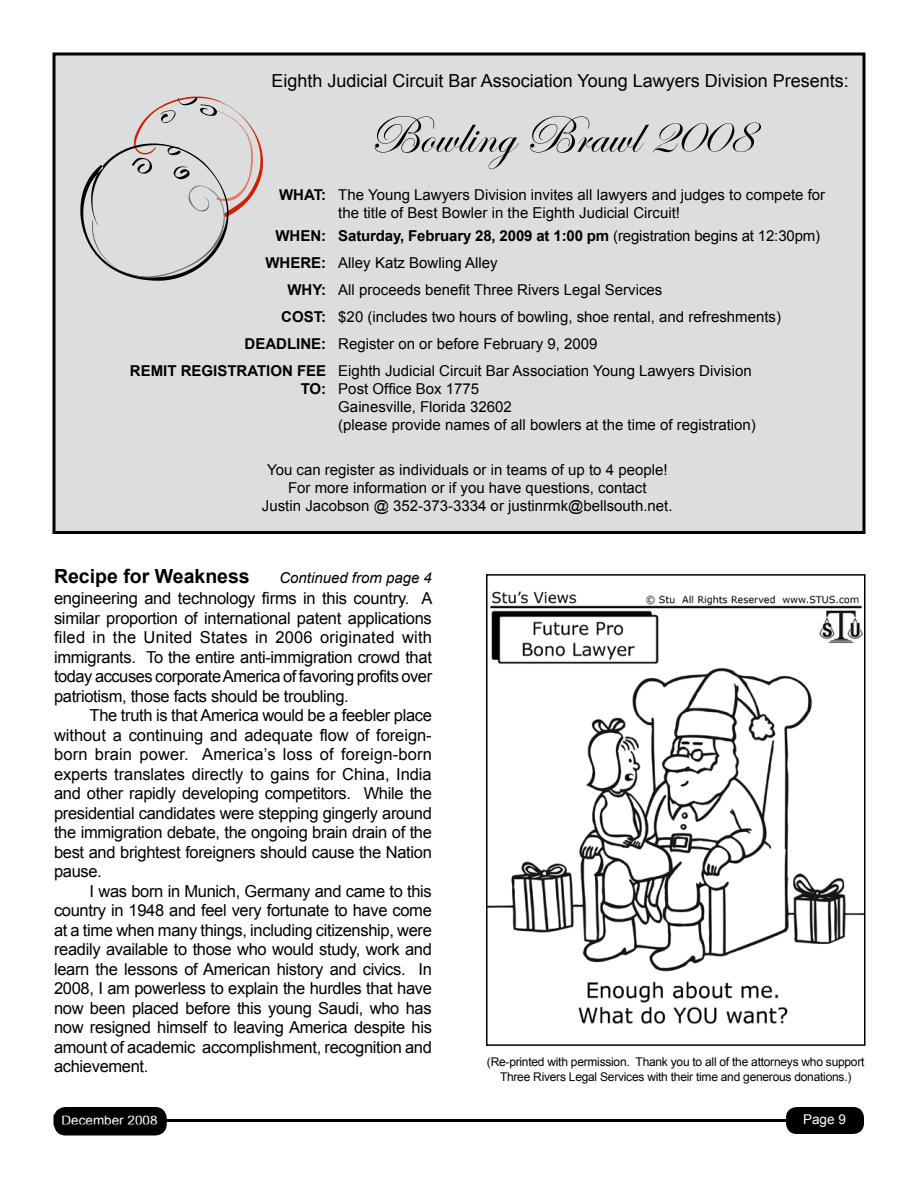
<style>
.page{position:relative;width:918px;height:1188px;background:#fff}
.page>*{position:absolute;margin:0;border:0;box-sizing:border-box;transform-origin:0 0}
.t1{font:54px "Edwardian Script ITC";color:#000}
.t2{font:700 19.5px "Arial";color:#000}
.t3{font:18px "Arial";color:#000}
.t4{font:16.5px/19.5px "Arial";letter-spacing:-.02em;color:#000;text-align:justify}
.t5{font:15px/18px "Arial";color:#000}
.t6{font:700 15px "Arial";letter-spacing:-.01em;color:#000}
.t7{font:italic 15px "Arial";color:#000}
.t8{font:13.5px "Arial";color:#fff}
.t9{font:12px/14.4px "Arial";letter-spacing:-.02em;color:#000;text-align:center}
.s1{font-weight:700}
.s2{font-weight:400}
</style>
<div class="page">
<div style="left:55px;top:1108px;width:111px;height:27px;background:#000;border-radius:11px"></div>
<div style="left:54px;top:1107px;width:113px;height:29px;border:2px solid #000;border-radius:11px"></div>
<div style="left:786px;top:1107px;width:78px;height:27px;background:#000;border-radius:11px"></div>
<hr style="left:81px;top:1119px;width:736px;height:3px;background:#000">
<img style="left:489px;top:591px;width:374px;height:433px">
<div style="left:486px;top:574px;width:380px;height:472px;border:2px solid #000"></div>
<div style="left:54px;top:54px;width:810px;height:478px;background:#dcddde"></div>
<div style="left:52px;top:52px;width:814px;height:482px;border:3px solid #000"></div>
<svg style="left:80px;top:97px;width:183px;height:184px"></svg>
<p class="t3" style="left:272px;top:69px;width:579px">Eighth Judicial Circuit Bar Association Young Lawyers Division Presents:</p>
<h1 class="t1" style="left:369px;top:105px;width:385px">Bowling Brawl 2008</h1>
<p class="t5" style="left:338px;top:186px;width:488px;text-indent:-59px"><span class="s1">WHAT:</span> The Young Lawyers Division invites all lawyers and judges to compete for the title of Best Bowler in the Eighth Judicial Circuit!</p>
<p class="t6" style="left:276px;top:226px;width:546px">WHEN: Saturday, February 28, 2009 at 1:00 pm <span class="s2">(registration begins at 12:30pm)</span></p>
<p class="t5" style="left:266px;top:254px;width:234px"><span class="s1">WHERE:</span> Alley Katz Bowling Alley</p>
<p class="t5" style="left:287px;top:281px;width:376px"><span class="s1">WHY:</span> All proceeds benefit Three Rivers Legal Services</p>
<p class="t5" style="left:281px;top:308px;width:501px"><span class="s1">COST:</span> $20 (includes two hours of bowling, shoe rental, and refreshments)</p>
<p class="t5" style="left:245px;top:335px;width:354px"><span class="s1">DEADLINE:</span> Register on or before February 9, 2009</p>
<p class="t6" style="left:130px;top:361px;width:198px">REMIT REGISTRATION FEE</p>
<p class="t6" style="left:301px;top:379px;width:27px">TO:</p>
<p class="t5" style="left:338px;top:362px;width:419px">Eighth Judicial Circuit Bar Association Young Lawyers Division Post Office Box 1775<br>Gainesville, Florida 32602<br>(please provide names of all bowlers at the time of registration)</p>
<p class="t5" style="left:262px;top:461px;width:412px;text-align:center">You can register as individuals or in teams of up to 4 people!<br>For more information or if you have questions, contact<br>Justin Jacobson @ 352-373-3334 or justinrmk@bellsouth.net.</p>
<p class="t2" style="left:54px;top:563px;width:197px">Recipe for Weakness</p>
<p class="t7" style="left:279px;top:568px;width:154px">Continued from page 4</p>
<p class="t4" style="left:54px;top:589px;width:380px">engineering and technology firms in this country. A similar proportion of international patent applications filed in the United States in 2006 originated with immigrants. To the entire anti-immigration crowd that today accuses corporate America of favoring profits over patriotism, those facts should be troubling.</p>
<p class="t4" style="left:54px;top:706px;width:379px;text-indent:36px">The truth is that America would be a feebler place without a continuing and adequate flow of foreign&shy;born brain power. America’s loss of foreign-born experts translates directly to gains for China, India and other rapidly developing competitors. While the presidential candidates were stepping gingerly around the immigration debate, the ongoing brain drain of the best and brightest foreigners should cause the Nation pause.</p>
<p class="t4" style="left:54px;top:881px;width:380px;text-indent:36px">I was born in Munich, Germany and came to this country in 1948 and feel very fortunate to have come at a time when many things, including citizenship, were readily available to those who would study, work and learn the lessons of American history and civics. In 2008, I am powerless to explain the hurdles that have now been placed before this young Saudi, who has now resigned himself to leaving America despite his amount of academic accomplishment, recognition and achievement.</p>
<p class="t9" style="left:487px;top:1055px;width:379px">(Re-printed with permission. Thank you to all of the attorneys who support<br>Three Rivers Legal Services with their time and generous donations.)</p>
<p class="t8" style="left:62px;top:1111px;width:98px">December 2008</p>
<p class="t8" style="left:803px;top:1111px;width:44px">Page 9</p>
</div>
